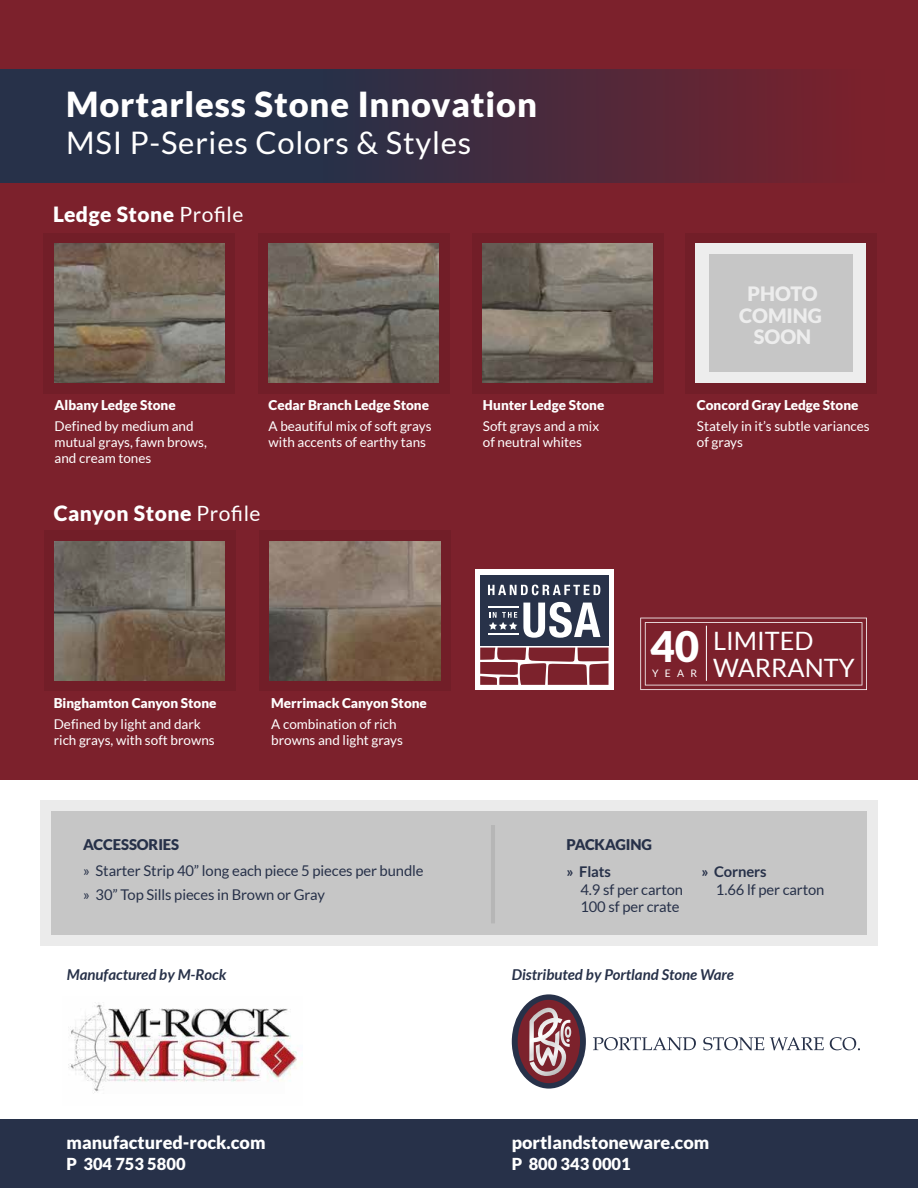
<style>
.page{position:relative;width:918px;height:1188px;background:#fff}
.page>*{position:absolute;margin:0;border:0;box-sizing:border-box;transform-origin:0 0}
.t1{font:900 42px "Lato";color:#fff}
.t2{font:900 34.5px "Lato";letter-spacing:.025em;color:#fff}
.t3{font:31.05px "Lato";letter-spacing:.025em;color:#fff}
.t4{font:25.35px/26.8px "Lato";color:#fff}
.t5{font:900 21px "Lato";letter-spacing:.025em;color:#fff}
.t6{font:900 19.8px/21.5px "Lato";color:#ededed;text-align:center}
.t7{font:900 18px "Lato";color:#fff}
.t8{font:900 16.5px "Lato";color:#fff}
.t9{font:italic 700 15px "Lato";color:#273149}
.t10{font:14.7px/24px "Lato";letter-spacing:-.005em;color:#273149}
.t11{font:900 14.7px "Lato";letter-spacing:-.005em;color:#273149}
.t12{font:700 14.7px "Lato";letter-spacing:-.005em;color:#273149}
.t13{font:13.5px/16.2px "Lato";color:#fff}
.t14{font:900 13.5px "Lato";color:#fff}
.t15{font:10.35px "Lato";color:#fff}
.s1{font-weight:400}
</style>
<div class="page">
<div style="left:0;top:1120px;width:918px;height:68px;background:#273149"></div>
<div style="left:0;top:0;width:918px;height:780px;background:#7c212c"></div>
<svg style="left:512px;top:994px;width:74px;height:95px"></svg>
<svg style="left:593px;top:1037px;width:103px;height:13px"></svg>
<svg style="left:703px;top:1037px;width:61px;height:13px"></svg>
<svg style="left:770px;top:1037px;width:54px;height:13px"></svg>
<svg style="left:830px;top:1037px;width:30px;height:13px"></svg>
<img style="left:68px;top:1002px;width:229px;height:92px">
<div style="left:43px;top:233px;width:192px;height:161px;background:#721e28"></div>
<img style="left:54px;top:244px;width:170px;height:139px">
<div style="left:258px;top:233px;width:191px;height:161px;background:#721e28"></div>
<img style="left:268px;top:244px;width:171px;height:139px">
<div style="left:475px;top:570px;width:138px;height:120px;background:#fff"></div>
<div style="left:480px;top:575px;width:129px;height:70px;background:#283249"></div>
<svg style="left:488px;top:585px;width:112px;height:10px"></svg>
<svg style="left:523px;top:602px;width:77px;height:36px"></svg>
<svg style="left:480px;top:648px;width:129px;height:37px"></svg>
<hr style="left:488px;top:606px;width:30px;height:2px;background:#fff">
<hr style="left:488px;top:633px;width:30px;height:1px;background:#fff">
<svg style="left:489px;top:612px;width:28px;height:18px"></svg>
<svg style="left:640px;top:618px;width:227px;height:72px"></svg>
<hr style="left:706px;top:626px;width:1px;height:55px;background:#fff">
<div style="left:685px;top:233px;width:192px;height:161px;background:#721e28"></div>
<div style="left:696px;top:244px;width:170px;height:139px;background:#ededed"></div>
<div style="left:709px;top:255px;width:144px;height:117px;background:#c6c6c6"></div>
<div style="left:472px;top:233px;width:192px;height:161px;background:#721e28"></div>
<img style="left:483px;top:244px;width:170px;height:139px">
<div style="left:44px;top:530px;width:192px;height:161px;background:#721e28"></div>
<img style="left:55px;top:541px;width:170px;height:139px">
<img style="left:270px;top:541px;width:170px;height:139px">
<svg style="left:0;top:69px;width:804px;height:114px"></svg>
<div style="left:40px;top:801px;width:838px;height:145px;background:#ebebeb"></div>
<div style="left:51px;top:812px;width:816px;height:123px;background:#c6c6c6"></div>
<hr style="left:491px;top:825px;width:4px;height:98px;background:#b6b6b6">
<h2 class="t2" style="left:66px;top:84px;width:472px">Mortarless Stone Innovation</h2>
<h3 class="t3" style="left:66px;top:126px;width:407px">MSI P-Series Colors &amp; Styles</h3>
<h3 class="t5" style="left:53px;top:202px;width:192px">Ledge Stone <span class="s1">Profile</span></h3>
<p class="t14" style="left:55px;top:397px;width:123px">Albany Ledge Stone</p>
<p class="t13" style="left:55px;top:418px;width:154px">Defined by medium and mutual grays, fawn brows, and cream tones</p>
<p class="t14" style="left:269px;top:397px;width:162px">Cedar Branch Ledge Stone</p>
<p class="t13" style="left:269px;top:418px;width:165px">A beautiful mix of soft grays with accents of earthy tans</p>
<h3 class="t5" style="left:54px;top:501px;width:208px">Canyon Stone <span class="s1">Profile</span></h3>
<p class="t14" style="left:54px;top:695px;width:164px">Binghamton Canyon Stone</p>
<p class="t13" style="left:54px;top:715px;width:162px">Defined by light and dark rich grays, with soft browns</p>
<p class="t14" style="left:271px;top:695px;width:157px">Merrimack Canyon Stone</p>
<p class="t13" style="left:271px;top:715px;width:133px">A combination of rich browns and light grays</p>
<p class="t11" style="left:83px;top:836px;width:97px">ACCESSORIES</p>
<p class="t10" style="left:83px;top:858px;width:342px">» Starter Strip 40” long each piece 5 pieces per bundle » 30” Top Sills pieces in Brown or Gray</p>
<p class="t14" style="left:483px;top:398px;width:123px">Hunter Ledge Stone</p>
<p class="t13" style="left:483px;top:418px;width:118px">Soft grays and a mix of neutral whites</p>
<h3 class="t6" style="left:739px;top:283px;width:84px">PHOTO<br>COMING<br>SOON</h3>
<p class="t14" style="left:697px;top:398px;width:163px">Concord Gray Ledge Stone</p>
<p class="t13" style="left:697px;top:418px;width:174px">Stately in it’s subtle variances of grays</p>
<h1 class="t1" style="left:650px;top:622px;width:50px">40</h1>
<p class="t15" style="left:652px;top:667px;width:46px">YEAR</p>
<h3 class="t4" style="left:713px;top:627px;width:143px">LIMITED<br>WARRANTY</h3>
<p class="t11" style="left:567px;top:836px;width:87px">PACKAGING</p>
<p class="t12" style="left:567px;top:863px;width:46px">» Flats</p>
<p class="t12" style="left:702px;top:863px;width:67px">» Corners</p>
<p class="t10" style="left:580px;top:877px;width:104px">4.9 sf per carton</p>
<p class="t10" style="left:716px;top:877px;width:110px">1.66 lf per carton</p>
<p class="t10" style="left:580px;top:895px;width:101px">100 sf per crate</p>
<p class="t9" style="left:67px;top:966px;width:161px">Manufactured by M-Rock</p>
<p class="t9" style="left:512px;top:966px;width:224px">Distributed by Portland Stone Ware</p>
<h3 class="t7" style="left:67px;top:1132px;width:200px">manufactured-rock.com</h3>
<p class="t8" style="left:67px;top:1155px;width:120px">P 304 753 5800</p>
<h3 class="t7" style="left:512px;top:1132px;width:199px">portlandstoneware.com</h3>
<p class="t8" style="left:512px;top:1155px;width:120px">P 800 343 0001</p>
</div>
